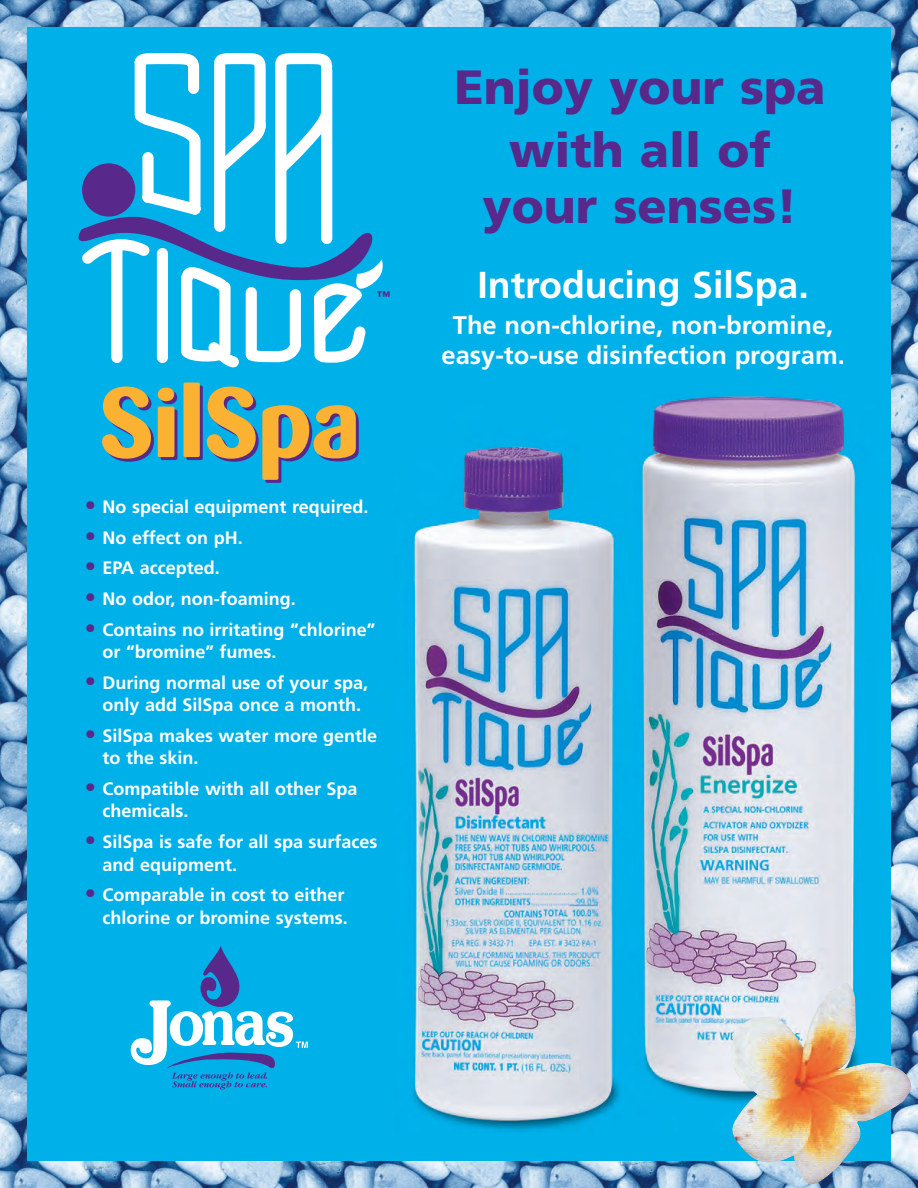
<style>
.page{position:relative;width:918px;height:1188px;background:#fff}
.page>*{position:absolute;margin:0;border:0;box-sizing:border-box;transform-origin:0 0}
.t1{font:700 97.5px "Barmeno";color:#fbb131;scale:1.05 1}
.t2{font:900 48px/63px "Frutiger";color:#58298a;text-align:center}
.t3{font:700 37.5px "Frutiger";color:#fff}
.t4{font:700 25.5px/30.6px "Frutiger";color:#fff;text-align:center}
.t5{font:700 18px/22.5px "Frutiger";color:#fff}
.t6{font:700 13.5px "Helvetica";color:#58298a}
.s1{font-size:22.5px;color:#58298a}
</style>
<div class="page">
<img style="left:0;top:0;width:918px;height:1188px">
<img style="left:27px;top:27px;width:864px;height:1134px">
<svg style="left:131px;top:946px;width:177px;height:143px;background:#2eafe3"></svg>
<svg style="left:106px;top:312px;width:267px;height:63px"></svg>
<svg style="left:71px;top:47px;width:316px;height:265px"></svg>
<img style="left:730px;top:982px;width:183px;height:203px">
<p class="t6" style="left:377px;top:292px;width:15px">™</p>
<h1 class="t1" style="left:100px;top:382px;width:250px">SilSpa</h1>
<p class="t5" style="left:85px;top:497px;width:285px"><span class="s1">•</span> No special equipment required.</p>
<p class="t5" style="left:85px;top:528px;width:159px"><span class="s1">•</span> No effect on pH.</p>
<p class="t5" style="left:85px;top:558px;width:136px"><span class="s1">•</span> EPA accepted.</p>
<p class="t5" style="left:85px;top:589px;width:213px"><span class="s1">•</span> No odor, non-foaming.</p>
<p class="t5" style="left:103px;top:620px;width:274px;text-indent:-18px"><span class="s1">•</span> Contains no irritating “chlorine” or “bromine” fumes.</p>
<p class="t5" style="left:103px;top:673px;width:267px;text-indent:-18px"><span class="s1">•</span> During normal use of your spa, only add SilSpa once a month.</p>
<p class="t5" style="left:103px;top:726px;width:276px;text-indent:-18px"><span class="s1">•</span> SilSpa makes water more gentle to the skin.</p>
<p class="t5" style="left:103px;top:779px;width:257px;text-indent:-18px"><span class="s1">•</span> Compatible with all other Spa chemicals.</p>
<p class="t5" style="left:103px;top:832px;width:277px;text-indent:-18px"><span class="s1">•</span> SilSpa is safe for all spa surfaces and equipment.</p>
<p class="t5" style="left:85px;top:885px;width:264px;text-align:right"><span class="s1">•</span> Comparable in cost to either chlorine or bromine systems.</p>
<h2 class="t2" style="left:454px;top:60px;width:373px">Enjoy your spa with all of</h2>
<h2 class="t2" style="left:483px;top:178px;width:316px">your senses!</h2>
<h3 class="t3" style="left:477px;top:269px;width:333px">Introducing SilSpa.</h3>
<h3 class="t4" style="left:442px;top:311px;width:405px">The non-chlorine, non-bromine, easy-to-use disinfection program.</h3>
</div>
